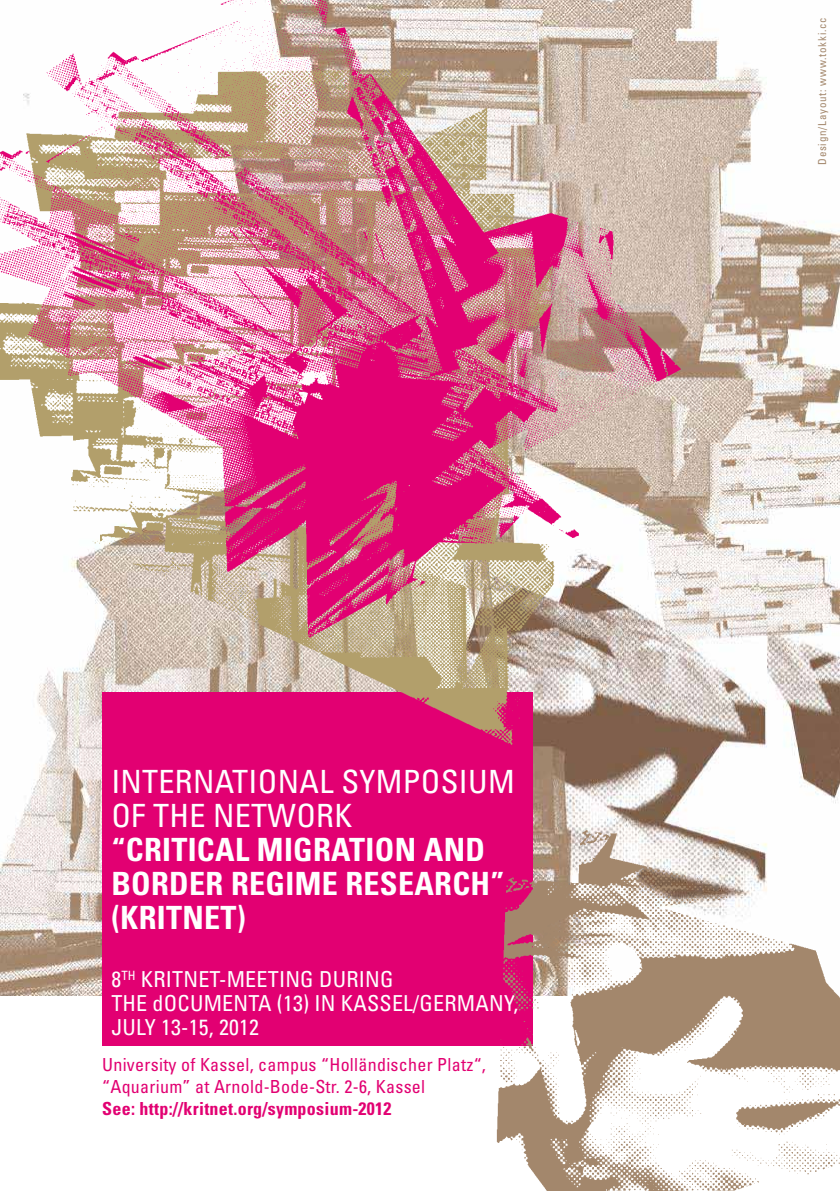
<style>
.page{position:relative;width:840px;height:1191px;background:#fff}
.page>*{position:absolute;margin:0;border:0;box-sizing:border-box;transform-origin:0 0}
.t1{font:700 condensed 32px/34px "Univers";letter-spacing:.01em;color:#fff}
.t2{font:condensed 32px/34px "Univers";letter-spacing:.01em;color:#fff}
.t3{font:condensed 22px/24px "Univers";letter-spacing:.01em;color:#fff}
.t4{font:condensed 18px/22px "Univers";letter-spacing:.015em;color:#e20072}
.t5{font:700 condensed 18px "Univers";letter-spacing:.015em;color:#e20072}
.t6{font:condensed 11px "Univers";letter-spacing:.07em;color:#a3876c}
</style>
<div class="page">
<img style="left:0;top:0;width:839px;height:995px">
<div style="left:102px;top:692px;width:430px;height:354px;background:#e20072"></div>
<img style="left:0;top:661px;width:574px;height:99px">
<img style="left:0;top:0;width:689px;height:661px">
<img style="left:496px;top:794px;width:343px;height:397px">
<h1 class="t2" style="left:111px;top:767px;width:404px">INTERNATIONAL SYMPOSIUM<br>OF THE NETWORK</h1>
<h1 class="t1" style="left:111px;top:836px;width:394px">“CRITICAL MIGRATION AND<br>BORDER REGIME RESEARCH” (KRITNET)</h1>
<p class="t3" style="left:111px;top:969px;width:408px">8<sup>TH</sup> KRITNET-MEETING DURING<br>THE dOCUMENTA (13) IN KASSEL/GERMANY,<br>JULY 13-15, 2012</p>
<p class="t4" style="left:102px;top:1054px;width:385px">University of Kassel, campus “Holländischer Platz“, “Aquarium” at Arnold-Bode-Str. 2-6, Kassel</p>
<p class="t5" style="left:102px;top:1101px;width:290px">See: http://kritnet.org/symposium-2012</p>
<p class="t6" style="left:817px;top:165px;width:149px;rotate:-90deg">Design/Layout: www.tokki.cc</p>
</div>
